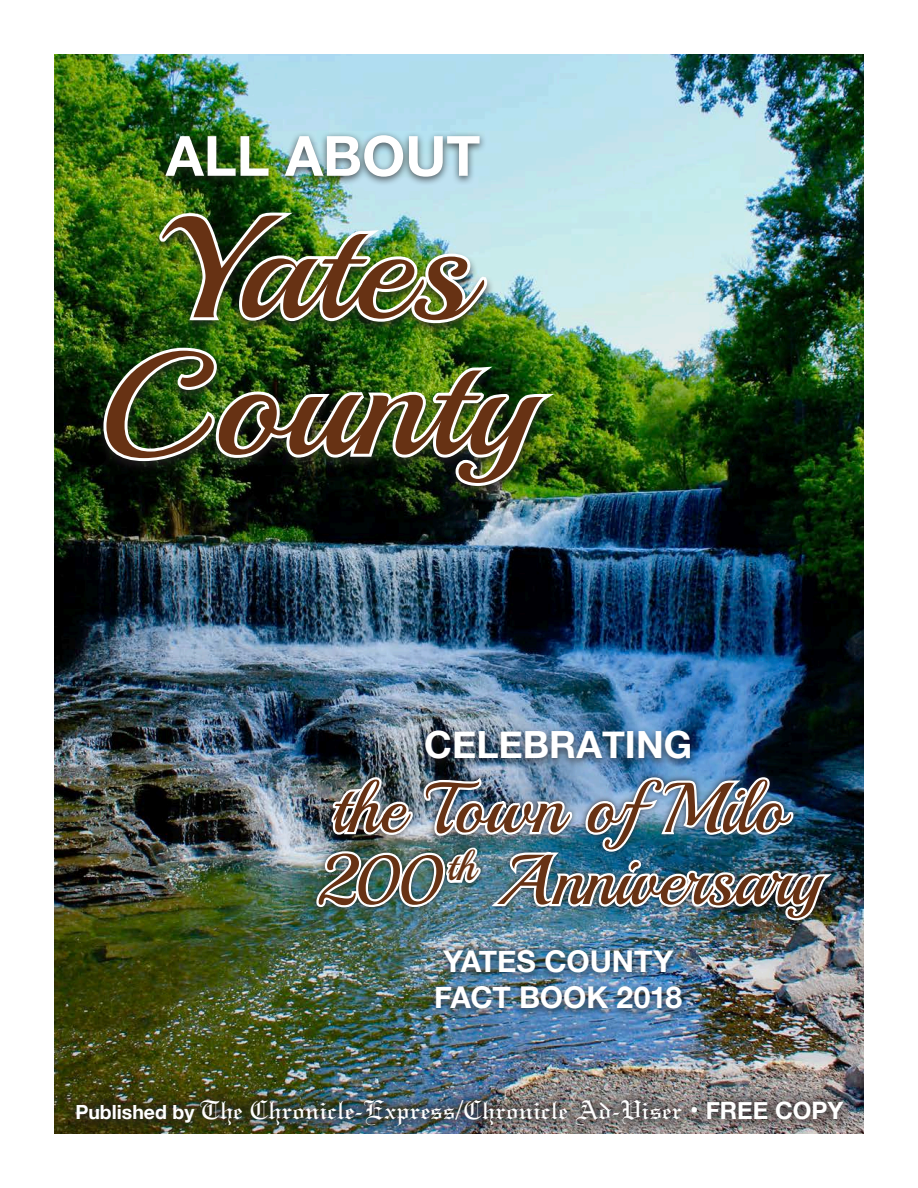
<style>
.page{position:relative;width:918px;height:1188px;background:#fff}
.page>*{position:absolute;margin:0;border:0;box-sizing:border-box;transform-origin:0 0}
.t1{font:145.5px/136.5px "Playball";color:#673214;text-align:center;scale:1.1 1}
.t2{font:70.5px/72px "Playball";color:#673214}
.t3{font:700 55.5px "Helvetica Neue";color:#fff}
.t4{font:700 37.5px "Helvetica Neue";color:#fff}
.t5{font:700 30px/36px "Helvetica Neue";letter-spacing:-.005em;color:#fff}
.t6{font:28.5px "Linotext";color:#fff}
.s1{font-family:"Helvetica Neue";font-weight:700;font-size:19.5px}
.s2{font-family:"Helvetica Neue";font-weight:700;font-size:25.5px}
.s3{font-family:"Helvetica Neue";font-weight:700;font-size:24px}
</style>
<div class="page">
<img style="left:54px;top:54px;width:810px;height:1080px">
<img style="left:314px;top:769px;width:527px;height:155px">
<div style="left:159px;top:130px;width:328px;height:57px;background:#231f20;opacity:.75"></div>
<div style="left:95px;top:210px;width:466px;height:289px;background:#231f20;opacity:.75"></div>
<img style="left:156px;top:209px;width:336px;height:127px">
<img style="left:100px;top:344px;width:467px;height:146px">
<div style="left:62px;top:1086px;width:795px;height:48px;background:#231f20;opacity:.75"></div>
<div style="left:418px;top:726px;width:280px;height:43px;background:#231f20;opacity:.75"></div>
<div style="left:429px;top:945px;width:260px;height:74px;background:#231f20;opacity:.75"></div>
<p class="t3" style="left:166px;top:112px;width:316px">ALL ABOUT</p>
<p class="t1" style="left:98px;top:202px;width:398px">Yates<br>County</p>
<p class="t4" style="left:424px;top:715px;width:270px">CELEBRATING</p>
<p class="t2" style="left:317px;top:773px;width:506px">the Town of Milo<br>200<sup>th</sup> Anniversary</p>
<p class="t5" style="left:434px;top:944px;width:249px">YATES COUNTY<br>FACT BOOK 2018</p>
<p class="t6" style="left:75px;top:1093px;width:770px"><span class="s1">Published by</span> The Chronicle-Express/Chronicle Ad-Viser <span class="s2">•</span> <span class="s3">FREE COPY</span></p>
</div>
